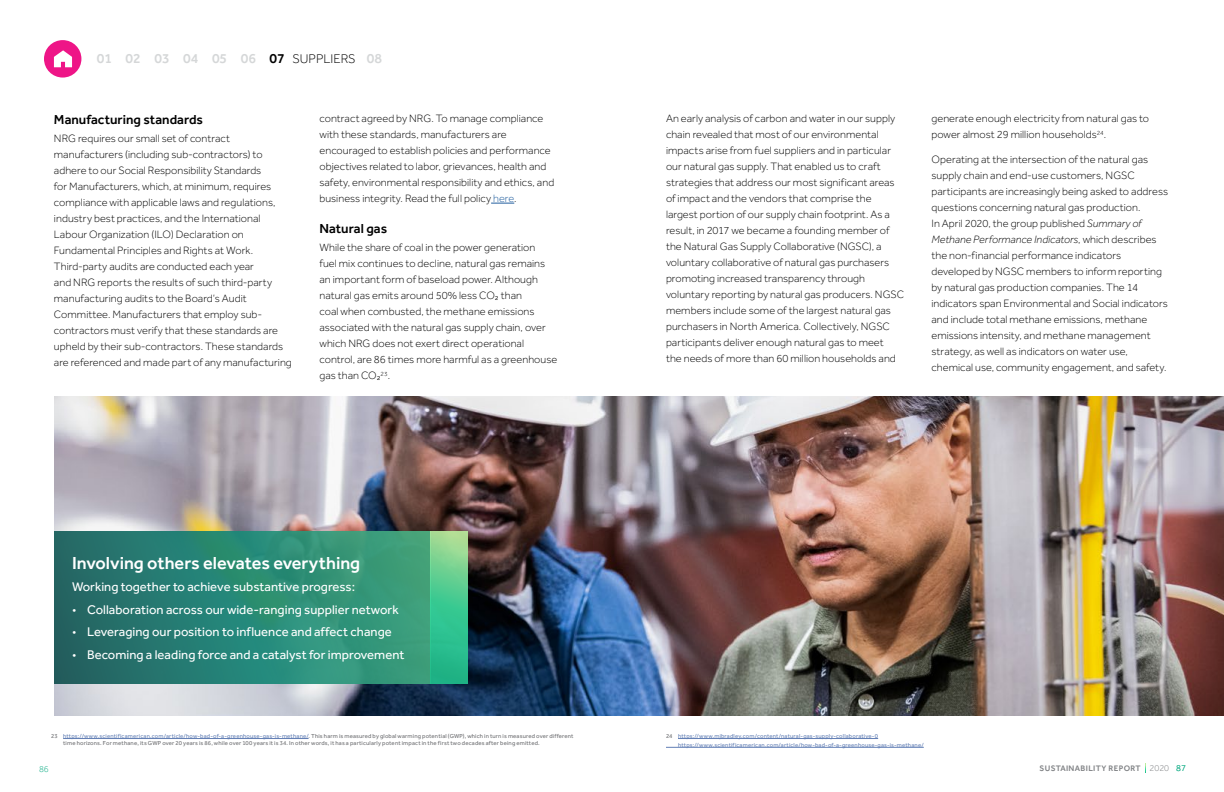
<style>
.page{position:relative;width:1224px;height:792px;background:#fff}
.page>*{position:absolute;margin:0;border:0;box-sizing:border-box;transform-origin:0 0}
.t1{font:500 18px "Effra";color:#fff}
.t2{font:500 14px "Effra";color:#d5d7d8}
.t3{font:500 13.5px "Effra";color:#000}
.t4{font:13px "Effra";color:#fff}
.t5{font:300 11px/16px "Effra";letter-spacing:.005em;color:#000}
.t6{font:300 9px "Effra";color:#0ead85}
.t7{font:500 8.2px "Effra";letter-spacing:.045em;color:#808285}
.t8{font:6px/7px "Effra";letter-spacing:.03em;color:#6d6e71}
.t9{font:6px/8.8px "Effra";letter-spacing:.03em;color:#627fb5}
.s1{color:#000}
.s2{font-weight:300;font-size:13px;color:#000}
.s3{color:#215e9e}
.s4{font-size:11px}
.s5{color:#627fb5}
.s6{font-style:italic}
.s7{color:#6d6e71}
.s8{font-weight:300;font-size:9px;color:#fff}
.s9{font-weight:300;font-size:9px}
.s10{font-weight:300;font-size:9px;color:#0ead85}
</style>
<div class="page">
<div style="left:44px;top:40px;width:37px;height:38px;background:#ee1587;border-radius:50%"></div>
<svg style="left:54px;top:50px;width:18px;height:17px"></svg>
<img style="left:54px;top:396px;width:1170px;height:320px">
<div style="left:54px;top:531px;width:377px;height:153px;background:linear-gradient(to right,#1f6768,#3aa580)"></div>
<svg style="left:431px;top:531px;width:37px;height:153px;background:#4ec78f"></svg>
<svg style="left:491px;top:203px;width:23px;height:1px"></svg>
<hr style="left:63px;top:738px;width:246px;height:1px;background:#627fb5">
<hr style="left:678px;top:738px;width:200px;height:1px;background:#627fb5">
<hr style="left:666px;top:747px;width:258px;height:1px;background:#627fb5">
<p class="t2" style="left:97px;top:50px;width:287px">01 02 03 04 05 06 <span class="s1">07</span> <span class="s2">SUPPLIERS</span> 08</p>
<p class="t3" style="left:54px;top:111px;width:151px">Manufacturing standards</p>
<p class="t5" style="left:54px;top:130px;width:239px">NRG requires our small set of contract manufacturers (including sub-contractors) to adhere to our Social Responsibility Standards<br>for Manufacturers, which, at minimum, requires compliance with applicable laws and regulations, industry best practices, and the International Labour Organization (ILO) Declaration on Fundamental Principles and Rights at Work.<br>Third-party audits are conducted each year<br>and NRG reports the results of such third-party manufacturing audits to the Board’s Audit Committee. Manufacturers that employ sub&shy;contractors must verify that these standards are upheld by their sub-contractors. These standards are referenced and made part of any manufacturing</p>
<p class="t5" style="left:320px;top:111px;width:236px">contract agreed by NRG. To manage compliance with these standards, manufacturers are encouraged to establish policies and performance objectives related to labor, grievances, health and safety, environmental responsibility and ethics, and business integrity. Read the full policy <span class="s3">here</span>.</p>
<p class="t3" style="left:320px;top:221px;width:69px">Natural gas</p>
<p class="t5" style="left:320px;top:240px;width:239px">While the share of coal in the power generation<br>fuel mix continues to decline, natural gas remains an important form of baseload power. Although natural gas emits around 50% less CO2 than<br>coal when combusted, the methane emissions associated with the natural gas supply chain, over which NRG does not exert direct operational control, are 86 times more harmful as a greenhouse gas than CO2<sup>23</sup>.</p>
<h1 class="t1" style="left:72px;top:552px;width:290px">Involving others elevates everything</h1>
<p class="t4" style="left:72px;top:579px;width:285px">Working together to achieve substantive progress:</p>
<p class="t4" style="left:72px;top:602px;width:328px"><span class="s4">•</span> Collaboration across our wide-ranging supplier network</p>
<p class="t4" style="left:72px;top:624px;width:321px"><span class="s4">•</span> Leveraging our position to influence and affect change</p>
<p class="t4" style="left:72px;top:647px;width:334px"><span class="s4">•</span> Becoming a leading force and a catalyst for improvement</p>
<p class="t8" style="left:63px;top:733px;width:512px;text-indent:-12px">23 <span class="s5">https://www.scientificamerican.com/article/how-bad-of-a-greenhouse-gas-is-methane/</span>. This harm is measured by global warming potential (GWP), which in turn is measured over different time horizons. For methane, its GWP over 20 years is 86, while over 100 years it is 34. In other words, it has a particularly potent impact in the first two decades after being emitted.</p>
<p class="t5" style="left:666px;top:111px;width:240px">An early analysis of carbon and water in our supply chain revealed that most of our environmental impacts arise from fuel suppliers and in particular our natural gas supply. That enabled us to craft strategies that address our most significant areas of impact and the vendors that comprise the largest portion of our supply chain footprint. As a result, in 2017 we became a founding member of the Natural Gas Supply Collaborative (NGSC), a voluntary collaborative of natural gas purchasers promoting increased transparency through voluntary reporting by natural gas producers. NGSC members include some of the largest natural gas purchasers in North America. Collectively, NGSC participants deliver enough natural gas to meet<br>the needs of more than 60 million households and</p>
<p class="t5" style="left:931px;top:111px;width:219px">generate enough electricity from natural gas to power almost 29 million households<sup>24</sup>.</p>
<p class="t5" style="left:931px;top:152px;width:238px">Operating at the intersection of the natural gas supply chain and end-use customers, NGSC participants are increasingly being asked to address questions concerning natural gas production.<br>In April 2020, the group published <span class="s6">Summary of Methane Performance Indicators</span>, which describes the non-financial performance indicators developed by NGSC members to inform reporting by natural gas production companies. The 14 indicators span Environmental and Social indicators and include total methane emissions, methane emissions intensity, and methane management strategy, as well as indicators on water use, chemical use, community engagement, and safety.</p>
<p class="t9" style="left:678px;top:732px;width:247px;text-indent:-12px"><span class="s7">24</span> https://www.mjbradley.com/content/natural-gas-supply-collaborative-0 https://www.scientificamerican.com/article/how-bad-of-a-greenhouse-gas-is-methane/</p>
<p class="t6" style="left:39px;top:764px;width:11px">86</p>
<p class="t7" style="left:1040px;top:763px;width:148px">SUSTAINABILITY REPORT <span class="s8">|</span> <span class="s9">2020</span> <span class="s10">87</span></p>
</div>
